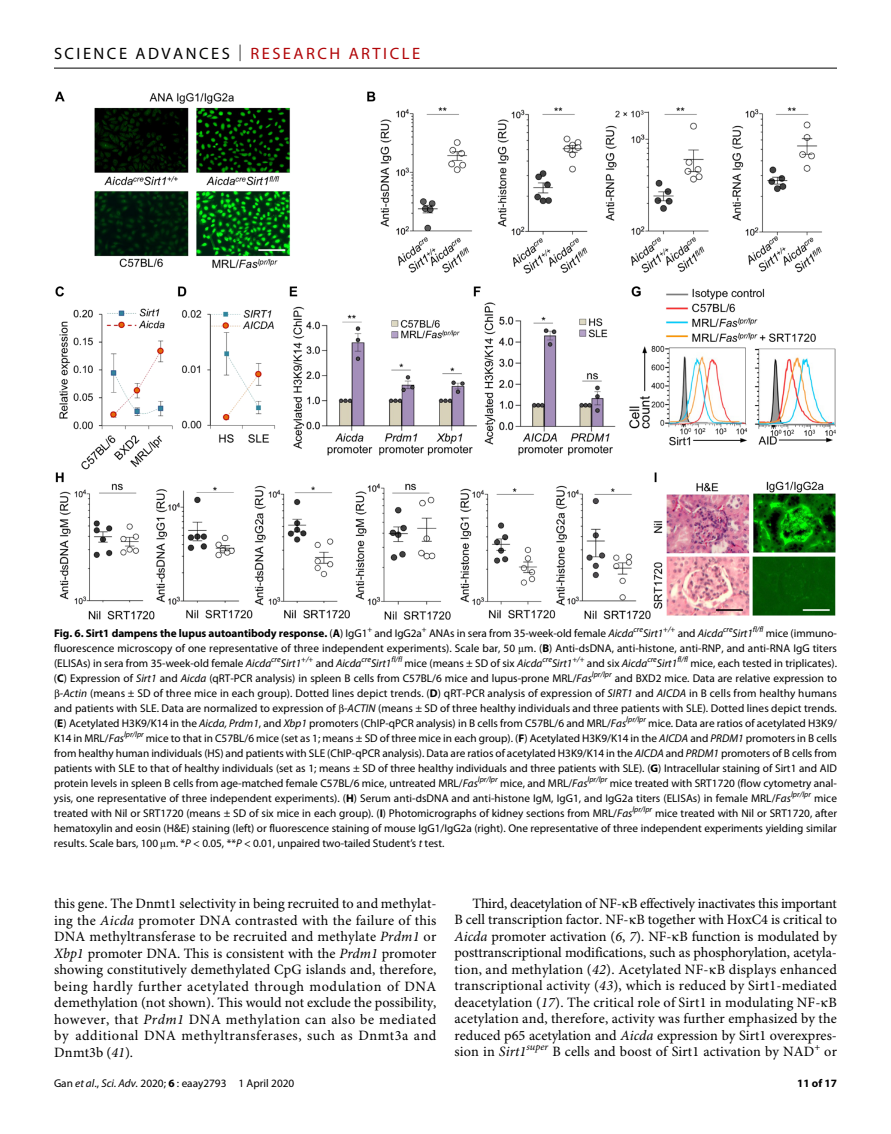
<style>
.page{position:relative;width:891px;height:1134px;background:#fff}
.page>*{position:absolute;margin:0;border:0;box-sizing:border-box;transform-origin:0 0}
.t1{font:16.5px "Myriad Pro";letter-spacing:.15em;color:#000}
.t2{font:14.25px/16.5px "Minion Pro";letter-spacing:.01em;color:#000;text-align:justify}
.t3{font:11.25px "Myriad Pro";color:#000}
.t4{font:700 11.25px "Myriad Pro";color:#000}
.s1{font-weight:300}
.s2{color:#b10508}
.s3{font-weight:700}
.s4{font-style:italic}
</style>
<div class="page">
<hr style="left:54px;top:68px;width:783px;height:1px;background:#000">
<img style="left:55px;top:91px;width:781px;height:529px">
<h1 class="t1" style="left:54px;top:40px;width:368px">SCIENCE ADVANCES <span class="s1">|</span> <span class="s2">RESEARCH ARTICLE</span></h1>
<p class="t3" style="left:54px;top:624px;width:784px"><span class="s3">Fig. 6. Sirt1 dampens the lupus autoantibody response.</span> (<span class="s3">A</span>) IgG1<sup>+</sup> and IgG2a<sup>+</sup> ANAs in sera from 35-week-old female <span class="s4">Aicda</span><sup>cre</sup><span class="s4">Sirt1</span><sup>+/+</sup> and <span class="s4">Aicda</span><sup>cre</sup><span class="s4">Sirt1</span><sup>fl/fl</sup> mice (immuno-</p>
<p class="t3" style="left:54px;top:639px;width:784px">fluorescence microscopy of one representative of three independent experiments). Scale bar, 50 m. (<span class="s3">B</span>) Anti-dsDNA, anti-histone, anti-RNP, and anti-RNA IgG titers</p>
<p class="t3" style="left:54px;top:654px;width:785px">(ELISAs) in sera from 35-week-old female <span class="s4">Aicda</span><sup>cre</sup><span class="s4">Sirt1</span><sup>+/+</sup> and <span class="s4">Aicda</span><sup>cre</sup><span class="s4">Sirt1</span><sup>fl/fl</sup> mice (means ± SD of six <span class="s4">Aicda</span><sup>cre</sup><span class="s4">Sirt1</span><sup>+/+</sup> and six <span class="s4">Aicda</span><sup>cre</sup><span class="s4">Sirt1</span><sup>fl/fl</sup> mice, each tested in triplicates).</p>
<p class="t3" style="left:54px;top:669px;width:785px">(<span class="s3">C</span>) Expression of <span class="s4">Sirt1</span> and <span class="s4">Aicda</span> (qRT-PCR analysis) in spleen B cells from C57BL/6 mice and lupus-prone MRL/<span class="s4">Fas</span><sup>lpr/lpr</sup> and BXD2 mice. Data are relative expression to</p>
<p class="t3" style="left:60px;top:684px;width:779px"><span class="s4">-Actin</span> (means ± SD of three mice in each group). Dotted lines depict trends. (<span class="s3">D</span>) qRT-PCR analysis of expression of <span class="s4">SIRT1</span> and <span class="s4">AICDA</span> in B cells from healthy humans</p>
<p class="t3" style="left:54px;top:699px;width:784px">and patients with SLE. Data are normalized to expression of <span class="s4">-ACTIN</span> (means ± SD of three healthy individuals and three patients with SLE). Dotted lines depict trends.</p>
<p class="t3" style="left:54px;top:714px;width:784px">(<span class="s3">E</span>) Acetylated H3K9/K14 in the <span class="s4">Aicda, Prdm1</span>, and <span class="s4">Xbp1</span> promoters (ChIP-qPCR analysis) in B cells from C57BL/6 and MRL/<span class="s4">Fas</span><sup>lpr/lpr</sup> mice. Data are ratios of acetylated H3K9/</p>
<p class="t3" style="left:54px;top:729px;width:784px">K14 in MRL/<span class="s4">Fas</span><sup>lpr/lpr</sup> mice to that in C57BL/6 mice (set as 1; means ± SD of three mice in each group). (<span class="s3">F</span>) Acetylated H3K9/K14 in the <span class="s4">AICDA</span> and <span class="s4">PRDM1</span> promoters in B cells</p>
<p class="t3" style="left:54px;top:744px;width:785px">from healthy human individuals (HS) and patients with SLE (ChIP-qPCR analysis). Data are ratios of acetylated H3K9/K14 in the <span class="s4">AICDA</span> and <span class="s4">PRDM1</span> promoters of B cells from</p>
<p class="t3" style="left:54px;top:759px;width:785px">patients with SLE to that of healthy individuals (set as 1; means ± SD of three healthy individuals and three patients with SLE). (<span class="s3">G</span>) Intracellular staining of Sirt1 and AID</p>
<p class="t3" style="left:54px;top:774px;width:785px">protein levels in spleen B cells from age-matched female C57BL/6 mice, untreated MRL/<span class="s4">Fas</span><sup>lpr/lpr</sup> mice, and MRL/<span class="s4">Fas</span><sup>lpr/lpr</sup> mice treated with SRT1720 (flow cytometry anal-</p>
<p class="t3" style="left:54px;top:789px;width:785px">ysis, one representative of three independent experiments). (<span class="s3">H</span>) Serum anti-dsDNA and anti-histone IgM, IgG1, and IgG2a titers (ELISAs) in female MRL/<span class="s4">Fas</span><sup>lpr/lpr</sup> mice</p>
<p class="t3" style="left:54px;top:804px;width:785px">treated with Nil or SRT1720 (means ± SD of six mice in each group). (<span class="s3">I</span>) Photomicrographs of kidney sections from MRL/<span class="s4">Fas</span><sup>lpr/lpr</sup> mice treated with Nil or SRT1720, after</p>
<p class="t3" style="left:54px;top:819px;width:784px">hematoxylin and eosin (H&amp;E) staining (left) or fluorescence staining of mouse IgG1/IgG2a (right). One representative of three independent experiments yielding similar</p>
<p class="t3" style="left:54px;top:834px;width:392px">results. Scale bars, 100 m. *<span class="s4">P</span> &lt; 0.05, **<span class="s4">P</span> &lt; 0.01, unpaired two-tailed Student’s <span class="s4">t</span> test.</p>
<p class="t2" style="left:54px;top:897px;width:384px">this gene. The Dnmt1 selectivity in being recruited to and methylat&shy;ing the <span class="s4">Aicda</span> promoter DNA contrasted with the failure of this DNA methyltransferase to be recruited and methylate <span class="s4">Prdm1</span> or <span class="s4">Xbp1</span> promoter DNA. This is consistent with the <span class="s4">Prdm1</span> promoter showing constitutively demethylated CpG islands and, therefore, being hardly further acetylated through modulation of DNA demethylation (not shown). This would not exclude the possibility, however, that <span class="s4">Prdm1</span> DNA methylation can also be mediated by additional DNA methyltransferases, such as Dnmt3a and Dnmt3b (<span class="s4">41</span>).</p>
<p class="t2" style="left:454px;top:897px;width:384px;text-indent:18px">Third, deacetylation of NF- B effectively inactivates this important B cell transcription factor. NF- B together with HoxC4 is critical to <span class="s4">Aicda</span> promoter activation (<span class="s4">6</span>, <span class="s4">7</span>). NF- B function is modulated by posttranscriptional modifications, such as phosphorylation, acetyla&shy;tion, and methylation (<span class="s4">42</span>). Acetylated NF- B displays enhanced transcriptional activity (<span class="s4">43</span>), which is reduced by Sirt1-mediated deacetylation (<span class="s4">17</span>). The critical role of Sirt1 in modulating NF- B acetylation and, therefore, activity was further emphasized by the reduced p65 acetylation and <span class="s4">Aicda</span> expression by Sirt1 overexpres&shy;sion in <span class="s4">Sirt1</span><sup>super</sup> B cells and boost of Sirt1 activation by NAD<sup>+</sup> or</p>
<p class="t3" style="left:54px;top:1074px;width:242px">Gan <span class="s4">et al</span>., <span class="s4">Sci. Adv.</span> 2020; <span class="s3">6</span> : eaay2793 1 April 2020</p>
<p class="t4" style="left:797px;top:1074px;width:41px">11 of 17</p>
</div>
